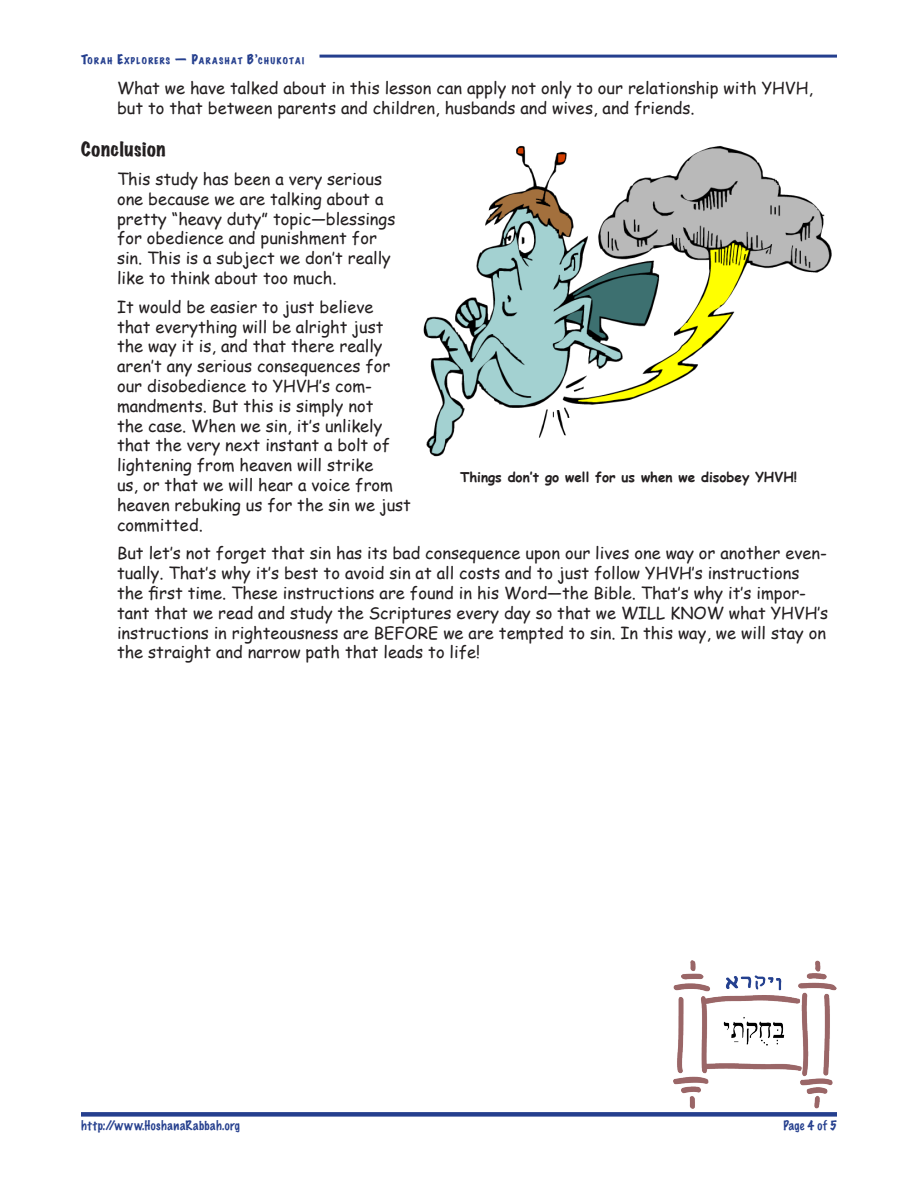
<style>
.page{position:relative;width:918px;height:1188px;background:#fff}
.page>*{position:absolute;margin:0;border:0;box-sizing:border-box;transform-origin:0 0}
.TE_Section_Heads_le{font:expanded 18px "Marker Felt";letter-spacing:.045em;color:#231f20}
.TE_indent_left_2p{font:16.5px/19.8px "Comic Sans MS";color:#231f20}
.TE_Caption{font:700 13.5px "Comic Sans MS";color:#231f20}
.t1{font:100 12px "Marker Felt";letter-spacing:.045em;color:#253f8e}
.t2{font:expanded 8.4px "Marker Felt";letter-spacing:.16em;color:#253f8e}
.s1{font-size:12px}
</style>
<div class="page">
<div style="left:81px;top:1112px;width:756px;height:5px;background:#253f8e"></div>
<hr style="left:320px;top:55px;width:517px;height:3px;background:#253f8e">
<img style="left:423px;top:146px;width:409px;height:310px">
<img style="left:674px;top:960px;width:163px;height:149px">
<p class="t2" style="left:81px;top:54px;width:225px"><span class="s1">T</span>ORAH <span class="s1">E</span>XPLORERS <span class="s1">— P</span>ARASHAT <span class="s1">B’</span>CHUKOTAI</p>
<p class="TE_indent_left_2p" style="left:117px;top:78px;width:697px">What we have talked about in this lesson can apply not only to our relationship with YHVH, but to that between parents and children, husbands and wives, and friends.</p>
<p class="TE_Section_Heads_le" style="left:81px;top:136px;width:86px">Conclusion</p>
<p class="TE_indent_left_2p" style="left:117px;top:169px;width:280px">This study has been a very serious one because we are talking about a pretty “heavy duty” topic—blessings for obedience and punishment for sin. This is a subject we don’t really like to think about too much.</p>
<p class="TE_indent_left_2p" style="left:117px;top:296px;width:296px">It would be easier to just believe that everything will be alright just the way it is, and that there really aren’t any serious consequences for our disobedience to YHVH’s com&shy;mandments. But this is simply not<br>the case. When we sin, it’s unlikely that the very next instant a bolt of lightening from heaven will strike<br>us, or that we will hear a voice from heaven rebuking us for the sin we just committed.</p>
<p class="TE_indent_left_2p" style="left:117px;top:543px;width:713px">But let’s not forget that sin has its bad consequence upon our lives one way or another even&shy;tually. That’s why it’s best to avoid sin at all costs and to just follow YHVH’s instructions the first time. These instructions are found in his Word—the Bible. That’s why it’s impor&shy;tant that we read and study the Scriptures every day so that we WILL KNOW what YHVH’s instructions in righteousness are BEFORE we are tempted to sin. In this way, we will stay on the straight and narrow path that leads to life!</p>
<p class="TE_Caption" style="left:460px;top:467px;width:338px">Things don’t go well for us when we disobey YHVH!</p>
<p class="t1" style="left:81px;top:1117px;width:161px">http://www.HoshanaRabbah.org</p>
<p class="t1" style="left:783px;top:1117px;width:55px">Page 4 of 5</p>
</div>
